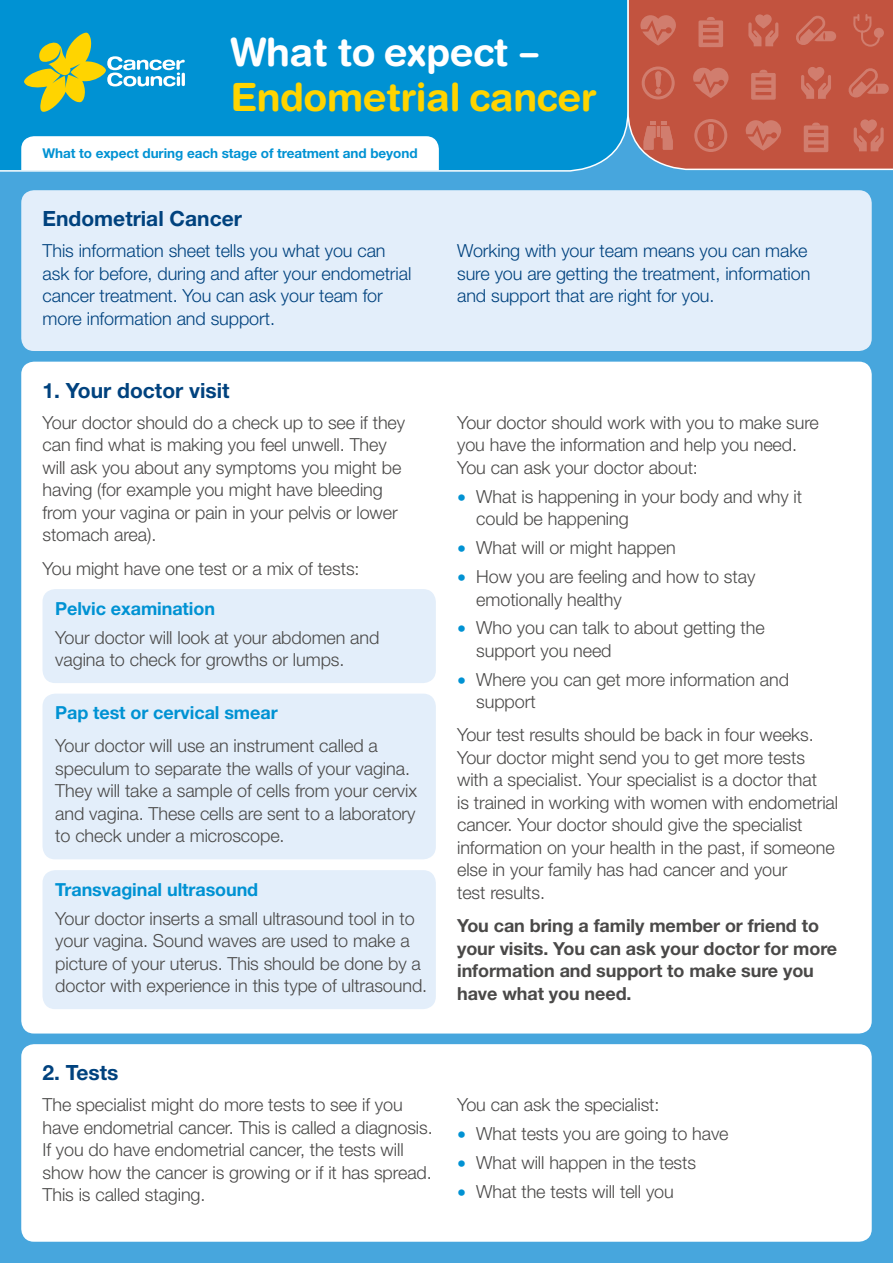
<style>
.page{position:relative;width:893px;height:1263px;background:#47a6dd}
.page>*{position:absolute;margin:0;border:0;box-sizing:border-box;transform-origin:0 0}
.t1{font:700 39px "Helvetica Rounded LT Std";letter-spacing:-.01em;color:#ffd400}
.t2{font:700 39px "Helvetica Rounded LT Std";letter-spacing:-.01em;color:#fff}
.t3{font:700 21px "Helvetica Neue LT Std";color:#00427e}
.t4{font:300 18px/22.5px "Helvetica Neue LT Std";letter-spacing:-.005em;color:#4a4948}
.t5{font:300 18px/22.5px "Helvetica Neue LT Std";letter-spacing:-.005em;color:#00427e}
.t6{font:700 18px/22.5px "Helvetica Neue LT Std";letter-spacing:-.005em;color:#4a4948}
.t7{font:700 18px "Helvetica Neue LT Std";letter-spacing:-.005em;color:#0092d3}
.t8{font:700 13.5px "Helvetica Neue LT Std";letter-spacing:-.005em;color:#0092d3}
.s1{color:#0092d3}
</style>
<div class="page">
<div style="left:0;top:0;width:628px;height:172px;background:#0092d3"></div>
<svg style="left:628px;top:0;width:265px;height:169px;background:#c35c4a"></svg>
<div style="left:21px;top:136px;width:418px;height:34px;background:#fff"></div>
<svg style="left:24px;top:33px;width:161px;height:79px;background:#4fa9a4"></svg>
<div style="left:21px;top:190px;width:851px;height:161px;background:#e3eefa;border-radius:13px"></div>
<div style="left:21px;top:362px;width:851px;height:671px;background:#fff;border-radius:13px"></div>
<div style="left:21px;top:1044px;width:851px;height:198px;background:#fff;border-radius:13px"></div>
<div style="left:43px;top:589px;width:393px;height:94px;background:#e3eefa;border-radius:13px"></div>
<div style="left:43px;top:694px;width:393px;height:165px;background:#e3eefa;border-radius:13px"></div>
<div style="left:43px;top:870px;width:393px;height:139px;background:#e3eefa;border-radius:13px"></div>
<h1 class="t2" style="left:230px;top:28px;width:310px">What to expect –</h1>
<h1 class="t1" style="left:230px;top:73px;width:368px">Endometrial cancer</h1>
<p class="t8" style="left:43px;top:145px;width:377px">What to expect during each stage of treatment and beyond</p>
<p class="t3" style="left:43px;top:206px;width:201px">Endometrial Cancer</p>
<p class="t5" style="left:43px;top:239px;width:370px">This information sheet tells you what you can ask for before, during and after your endometrial cancer treatment. You can ask your team for more information and support.</p>
<p class="t5" style="left:457px;top:239px;width:355px">Working with your team means you can make sure you are getting the treatment, information and support that are right for you.</p>
<p class="t3" style="left:43px;top:377px;width:189px">1. Your doctor visit</p>
<p class="t4" style="left:43px;top:411px;width:364px">Your doctor should do a check up to see if they can find what is making you feel unwell. They will ask you about any symptoms you might be having (for example you might have bleeding from your vagina or pain in your pelvis or lower stomach area).</p>
<p class="t4" style="left:43px;top:556px;width:319px">You might have one test or a mix of tests:</p>
<p class="t7" style="left:55px;top:597px;width:161px">Pelvic examination</p>
<p class="t4" style="left:55px;top:625px;width:326px">Your doctor will look at your abdomen and vagina to check for growths or lumps.</p>
<p class="t7" style="left:55px;top:702px;width:224px">Pap test or cervical smear</p>
<p class="t4" style="left:55px;top:734px;width:363px">Your doctor will use an instrument called a speculum to separate the walls of your vagina.<br>They will take a sample of cells from your cervix and vagina. These cells are sent to a laboratory to check under a microscope.</p>
<p class="t7" style="left:55px;top:878px;width:205px">Transvaginal ultrasound</p>
<p class="t4" style="left:55px;top:906px;width:373px">Your doctor inserts a small ultrasound tool in to your vagina. Sound waves are used to make a picture of your uterus. This should be done by a doctor with experience in this type of ultrasound.</p>
<p class="t4" style="left:457px;top:411px;width:363px">Your doctor should work with you to make sure you have the information and help you need.<br>You can ask your doctor about:</p>
<p class="t4" style="left:476px;top:485px;width:327px;text-indent:-19px"><span class="s1">•</span> What is happening in your body and why it could be happening</p>
<p class="t4" style="left:457px;top:536px;width:220px"><span class="s1">•</span> What will or might happen</p>
<p class="t4" style="left:476px;top:565px;width:281px;text-indent:-19px"><span class="s1">•</span> How you are feeling and how to stay emotionally healthy</p>
<p class="t4" style="left:476px;top:616px;width:290px;text-indent:-19px"><span class="s1">•</span> Who you can talk to about getting the support you need</p>
<p class="t4" style="left:476px;top:668px;width:314px;text-indent:-19px"><span class="s1">•</span> Where you can get more information and support</p>
<p class="t4" style="left:457px;top:723px;width:383px">Your test results should be back in four weeks.<br>Your doctor might send you to get more tests with a specialist. Your specialist is a doctor that<br>is trained in working with women with endometrial cancer. Your doctor should give the specialist information on your health in the past, if someone else in your family has had cancer and your<br>test results.</p>
<p class="t6" style="left:457px;top:914px;width:382px">You can bring a family member or friend to your visits. You can ask your doctor for more information and support to make sure you have what you need.</p>
<p class="t3" style="left:43px;top:1060px;width:77px">2. Tests</p>
<p class="t4" style="left:43px;top:1093px;width:392px">The specialist might do more tests to see if you have endometrial cancer. This is called a diagnosis.<br>If you do have endometrial cancer, the tests will show how the cancer is growing or if it has spread.<br>This is called staging.</p>
<p class="t4" style="left:457px;top:1093px;width:204px">You can ask the specialist:</p>
<p class="t4" style="left:457px;top:1122px;width:273px"><span class="s1">•</span> What tests you are going to have</p>
<p class="t4" style="left:457px;top:1151px;width:240px"><span class="s1">•</span> What will happen in the tests</p>
<p class="t4" style="left:457px;top:1180px;width:218px"><span class="s1">•</span> What the tests will tell you</p>
</div>
